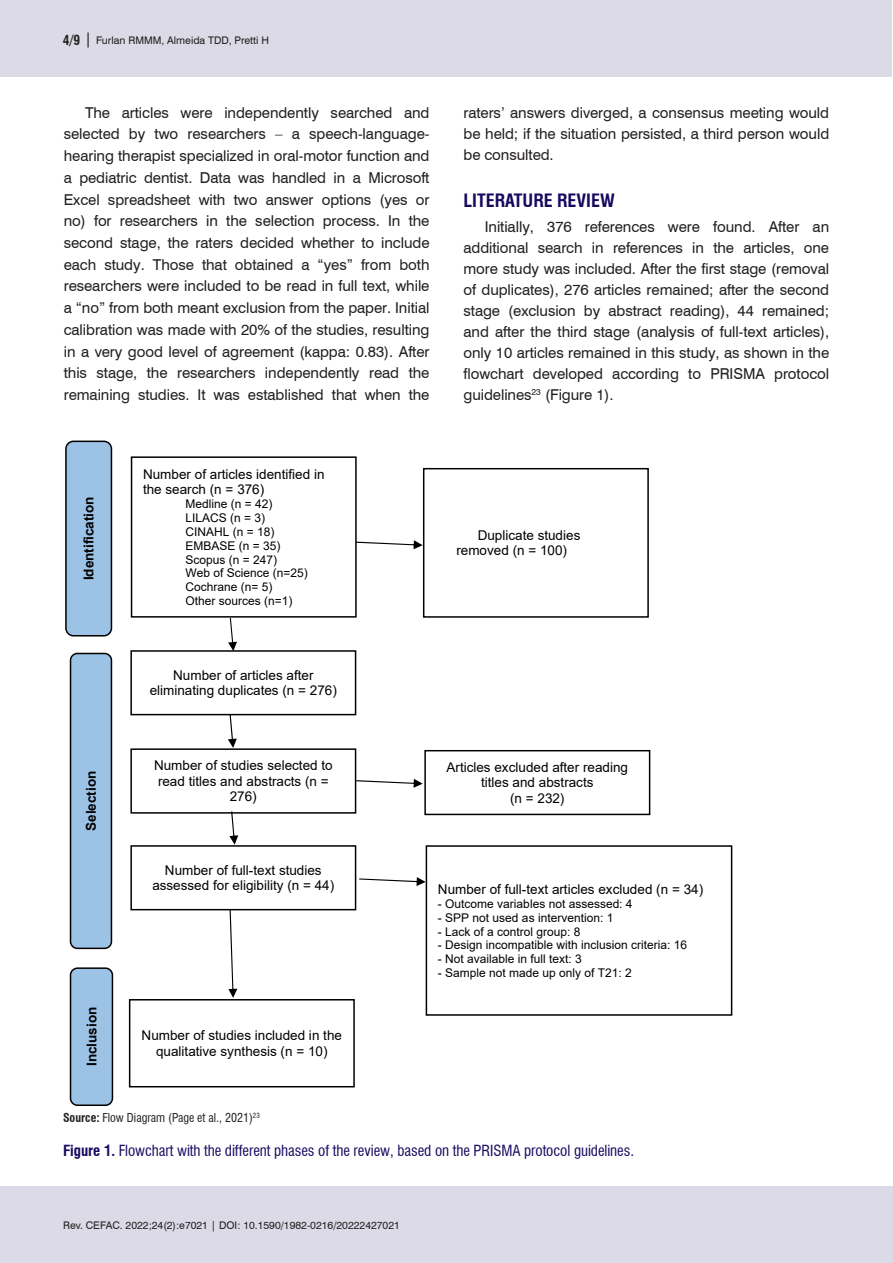
<style>
.page{position:relative;width:893px;height:1263px;background:#fff}
.page>*{position:absolute;margin:0;border:0;box-sizing:border-box;transform-origin:0 0}
.Nivel_1{font:700 condensed 18px "Swiss 721 BT";color:#18085f}
.Corpo_do_texto_INGL{font:15px/21.8px "Swiss 721 BT";letter-spacing:-.005em;color:#231f20;text-align:justify}
.Titulo_tabelas_e_gr{font:condensed 15px "Swiss 721 BT";letter-spacing:-.005em;color:#18085f}
.t1{font:13.5px/15.6px "Arial";color:#000;text-align:center}
.t2{font:700 13.5px "Arial";color:#000}
.t3{font:12px/13.8px "Arial";color:#000}
.Legendas{font:condensed 12px "Swiss 721 BT";color:#231f20}
.t4{font:10.5px "Swiss 721 BT";color:#231f20}
.s1{font-weight:700;font-stretch:condensed;font-size:13.5px}
.s2{font-size:15px}
.s3{font-weight:700}
</style>
<div class="page">
<div style="left:0;top:1186px;width:892px;height:77px;background:#dcdae7"></div>
<div style="left:0;top:0;width:892px;height:77px;background:#dcdae7"></div>
<div style="left:66px;top:441px;width:45px;height:195px;background:#9cc2e5;border-radius:8px"></div>
<div style="left:65px;top:441px;width:47px;height:195px;border:2px solid #000;border-radius:8px"></div>
<div style="left:71px;top:968px;width:41px;height:137px;background:#9cc2e5;border-radius:7px"></div>
<div style="left:70px;top:967px;width:43px;height:139px;border:2px solid #000;border-radius:7px"></div>
<div style="left:423px;top:468px;width:226px;height:150px;border:2px solid #000"></div>
<div style="left:131px;top:456px;width:226px;height:162px;border:2px solid #000"></div>
<svg style="left:356px;top:540px;width:67px;height:9px"></svg>
<svg style="left:228px;top:618px;width:9px;height:32px"></svg>
<div style="left:130px;top:650px;width:226px;height:65px;border:2px solid #000"></div>
<svg style="left:228px;top:715px;width:9px;height:33px"></svg>
<svg style="left:356px;top:779px;width:67px;height:9px"></svg>
<div style="left:130px;top:748px;width:226px;height:66px;border:2px solid #000"></div>
<div style="left:424px;top:750px;width:226px;height:65px;border:2px solid #000"></div>
<svg style="left:229px;top:811px;width:9px;height:34px"></svg>
<div style="left:130px;top:845px;width:226px;height:65px;border:2px solid #000"></div>
<div style="left:426px;top:845px;width:306px;height:171px;border:2px solid #000"></div>
<svg style="left:359px;top:877px;width:67px;height:9px"></svg>
<svg style="left:228px;top:910px;width:9px;height:88px"></svg>
<div style="left:129px;top:999px;width:226px;height:88px;border:2px solid #000"></div>
<div style="left:71px;top:653px;width:40px;height:295px;background:#9cc2e5;border-radius:7px"></div>
<div style="left:70px;top:653px;width:42px;height:296px;border:2px solid #000;border-radius:7px"></div>
<p class="t4" style="left:63px;top:33px;width:208px"><span class="s1">4/9</span> <span class="s2">|</span> Furlan RMMM, Almeida TDD, Pretti H</p>
<p class="Corpo_do_texto_INGL" style="left:64px;top:101px;width:367px;text-indent:21px">The articles were independently searched and selected by two researchers – a speech-language&shy;hearing therapist specialized in oral-motor function and a pediatric dentist. Data was handled in a Microsoft Excel spreadsheet with two answer options (yes or no) for researchers in the selection process. In the second stage, the raters decided whether to include each study. Those that obtained a “yes” from both researchers were included to be read in full text, while a “no” from both meant exclusion from the paper. Initial calibration was made with 20% of the studies, resulting in a very good level of agreement (kappa: 0.83). After this stage, the researchers independently read the remaining studies. It was established that when the</p>
<p class="Corpo_do_texto_INGL" style="left:463px;top:101px;width:367px;line-height:21px">raters’ answers diverged, a consensus meeting would be held; if the situation persisted, a third person would be consulted.</p>
<p class="Nivel_1" style="left:463px;top:189px;width:153px">LITERATURE REVIEW</p>
<p class="Corpo_do_texto_INGL" style="left:463px;top:216px;width:367px;line-height:21px;text-indent:21px">Initially, 376 references were found. After an additional search in references in the articles, one more study was included. After the first stage (removal of duplicates), 276 articles remained; after the second stage (exclusion by abstract reading), 44 remained; and after the third stage (analysis of full-text articles), only 10 articles remained in this study, as shown in the flowchart developed according to PRISMA protocol guidelines<sup>23</sup> (Figure 1).</p>
<p class="t2" style="left:79px;top:580px;width:86px;rotate:-90deg">Identification</p>
<p class="t2" style="left:82px;top:831px;width:62px;rotate:-90deg">Selection</p>
<p class="t2" style="left:82px;top:1066px;width:61px;rotate:-90deg">Inclusion</p>
<p class="t1" style="left:143px;top:466px;width:183px;text-align:left">Number of articles identified in the search (n = 376)</p>
<p class="t3" style="left:186px;top:497px;width:124px">Medline (n = 42)<br>LILACS (n = 3)<br>CINAHL (n = 18)<br>EMBASE (n = 35)<br>Scopus (n = 247)<br>Web of Science (n=25)<br>Cochrane (n= 5)<br>Other sources (n=1)</p>
<p class="t1" style="left:150px;top:667px;width:189px">Number of articles after eliminating duplicates (n = 276)</p>
<p class="t1" style="left:456px;top:527px;width:125px;text-align:left;text-indent:21px">Duplicate studies removed (n = 100)</p>
<p class="t1" style="left:154px;top:758px;width:180px">Number of studies selected to read titles and abstracts (n =<br>276)</p>
<p class="t1" style="left:447px;top:759px;width:183px">Articles excluded after reading titles and abstracts<br>(n = 232)</p>
<p class="t1" style="left:152px;top:862px;width:183px">Number of full-text studies assessed for eligibility (n = 44)</p>
<p class="t1" style="left:142px;top:1027px;width:202px">Number of studies included in the qualitative synthesis (n = 10)</p>
<p class="t1" style="left:438px;top:881px;width:267px">Number of full-text articles excluded (n = 34)</p>
<p class="t3" style="left:438px;top:897px;width:196px">- Outcome variables not assessed: 4</p>
<p class="t3" style="left:438px;top:911px;width:177px">- SPP not used as intervention: 1</p>
<p class="t3" style="left:438px;top:924px;width:144px">- Lack of a control group: 8</p>
<p class="t3" style="left:438px;top:938px;width:251px">- Design incompatible with inclusion criteria: 16</p>
<p class="t3" style="left:438px;top:952px;width:146px">- Not available in full text: 3</p>
<p class="t3" style="left:438px;top:966px;width:195px">- Sample not made up only of T21: 2</p>
<p class="Legendas" style="left:63px;top:1111px;width:198px"><span class="s3">Source:</span> Flow Diagram (Page et al., 2021)<sup>23</sup></p>
<p class="Titulo_tabelas_e_gr" style="left:63px;top:1142px;width:573px"><span class="s3">Figure 1.</span> Flowchart with the different phases of the review, based on the PRISMA protocol guidelines.</p>
<p class="t4" style="left:63px;top:1218px;width:338px">Rev. CEFAC. 2022;24(2):e7021 | DOI: 10.1590/1982-0216/20222427021</p>
</div>
